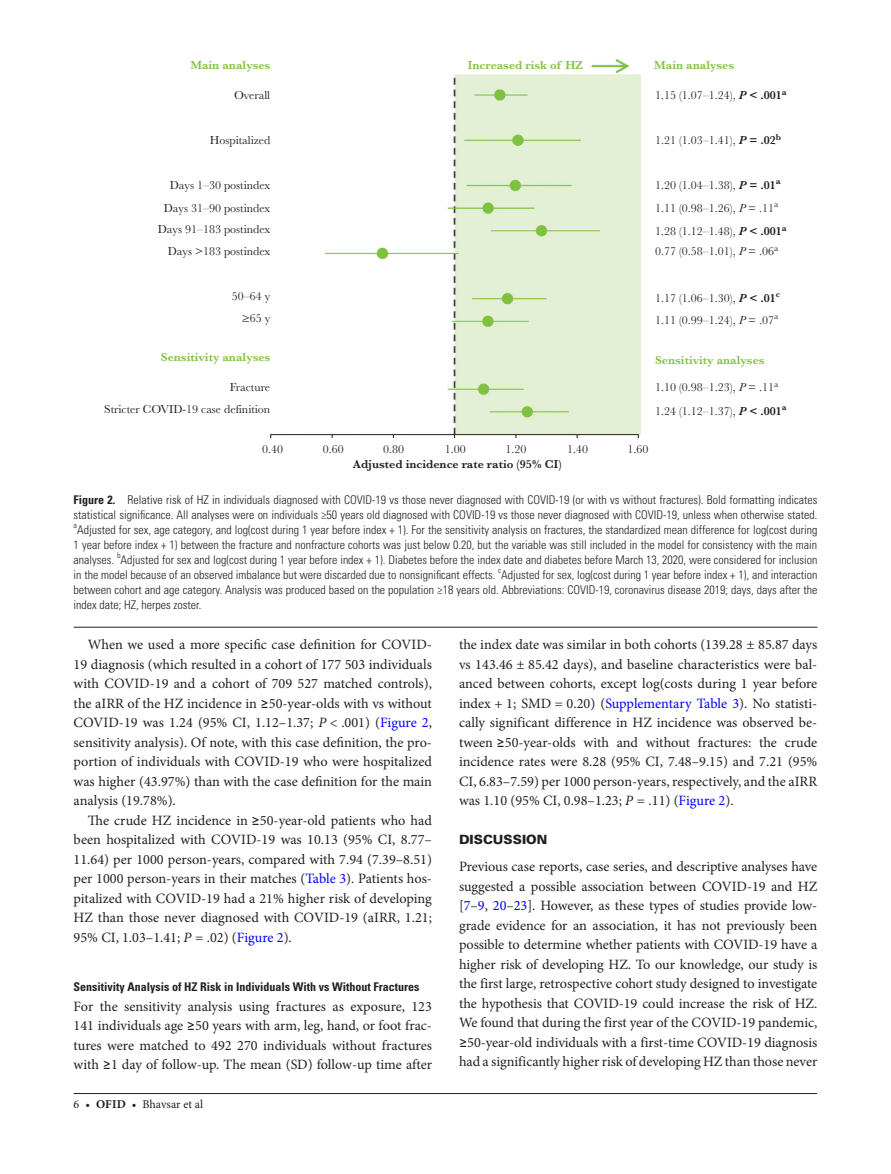
<style>
.page{position:relative;width:891px;height:1174px;background:#fff}
.page>*{position:absolute;margin:0;border:0;box-sizing:border-box;transform-origin:0 0}
.Text{font:14.25px/19.5px "Minion Pro";letter-spacing:-.005em;color:#231f20;text-align:justify}
.TextInd{font:14.25px/19.5px "Minion Pro";color:#231f20;text-align:justify}
.HeadA{font:900 12.75px "Univers LT Std";color:#231f20}
.TabBody{font:300 condensed 12px/15px "Univers LT Std";color:#231f20}
.t1{font:12px/23px "Baskerville MT Std";color:#231f20;text-align:right}
.t2{font:600 12px "Baskerville MT Std";color:#80c241}
.HeadB{font:700 condensed 12px "Univers LT Std";color:#231f20}
.t3{font:600 12px/15.5px "Baskerville MT Std";color:#231f20;text-align:center}
.t4{font:12px "Minion Pro";color:#231f20}
.TabBody-2{font:300 condensed 7.95px "Univers LT Std";color:#231f20}
.s1{font-weight:600;font-style:italic}
.s2{font-weight:600}
.s3{font-style:italic}
.s4{font-weight:400}
.s5{font-weight:700}
.s6{font-family:"Arial MT Std"}
.s7{color:#00f}
</style>
<div class="page">
<hr style="left:74px;top:1093px;width:743px;height:1px;background:#231f20">
<img style="left:270px;top:59px;width:370px;height:379px">
<hr style="left:74px;top:627px;width:743px;height:1px;background:#231f20">
<p class="t2" style="left:190px;top:59px;width:81px">Main analyses</p>
<p class="t2" style="left:468px;top:59px;width:117px">Increased risk of HZ</p>
<p class="t2" style="left:654px;top:59px;width:81px">Main analyses</p>
<p class="t1" style="left:234px;top:84px;width:38px">Overall</p>
<p class="t1" style="left:210px;top:129px;width:62px">Hospitalized</p>
<p class="t1" style="left:164px;top:173px;width:108px;text-align:center">Days 1–30 postindex<br>Days 31–90 postindex</p>
<p class="t1" style="left:158px;top:218px;width:114px;line-height:22.5px">Days 91–183 postindex<br>Days &gt;183 postindex</p>
<p class="t1" style="left:232px;top:285px;width:40px;line-height:22px">50–64 y ≥65 y</p>
<p class="t1" style="left:655px;top:84px;width:133px">1.15 (1.07–1.24), <span class="s1">P</span> <span class="s2">&lt; .001</span><sup>a</sup></p>
<p class="t1" style="left:655px;top:129px;width:128px">1.21 (1.03–1.41), <span class="s1">P</span> <span class="s2">= .02</span><sup>b</sup></p>
<p class="t1" style="left:655px;top:173px;width:127px">1.20 (1.04–1.38), <span class="s1">P</span> <span class="s2">= .01</span><sup>a</sup></p>
<p class="t1" style="left:655px;top:220px;width:133px">1.28 (1.12–1.48), <span class="s1">P</span> <span class="s2">&lt; .001</span><sup>a</sup></p>
<p class="t1" style="left:655px;top:196px;width:125px">1.11 (0.98–1.26), <span class="s3">P</span> = .11<sup>a</sup></p>
<p class="t1" style="left:655px;top:240px;width:125px">0.77 (0.58–1.01), <span class="s3">P</span> = .06<sup>a</sup></p>
<p class="t1" style="left:655px;top:286px;width:127px">1.17 (1.06–1.30), <span class="s1">P</span> <span class="s2">&lt; .01</span><sup>c</sup></p>
<p class="t1" style="left:655px;top:308px;width:125px">1.11 (0.99–1.24), <span class="s3">P</span> = .07<sup>a</sup></p>
<p class="t2" style="left:161px;top:350px;width:111px">Sensitivity analyses</p>
<p class="t2" style="left:655px;top:353px;width:111px">Sensitivity analyses</p>
<p class="t1" style="left:104px;top:376px;width:168px;line-height:21.8px">Fracture<br>Stricter COVID-19 case definition</p>
<p class="t1" style="left:262px;top:437px;width:22px">0.40</p>
<p class="t1" style="left:323px;top:437px;width:22px">0.60</p>
<p class="t1" style="left:383px;top:437px;width:22px">0.80</p>
<p class="t3" style="left:353px;top:441px;width:210px"><span class="s4">1.00<br></span>Adjusted incidence rate ratio (95% CI)</p>
<p class="t1" style="left:506px;top:437px;width:22px">1.20</p>
<p class="t1" style="left:567px;top:437px;width:22px">1.40</p>
<p class="t1" style="left:627px;top:437px;width:22px">1.60</p>
<p class="t1" style="left:655px;top:376px;width:125px">1.10 (0.98–1.23), <span class="s3">P</span> = .11<sup>a</sup></p>
<p class="t1" style="left:655px;top:399px;width:133px">1.24 (1.12–1.37), <span class="s1">P</span> <span class="s2">&lt; .001</span><sup>a</sup></p>
<p class="TabBody" style="left:74px;top:492px;width:745px"><span class="s5">Figure 2.</span> Relative risk of HZ in individuals diagnosed with COVID-19 vs those never diagnosed with COVID-19 (or with vs without fractures). Bold formatting indicates statistical significance. All analyses were on individuals ≥50 years old diagnosed with COVID-19 vs those never diagnosed with COVID-19, unless when otherwise stated.</p>
<p class="TabBody-2" style="left:74px;top:521px;width:5px">a</p>
<p class="TabBody" style="left:74px;top:522px;width:745px;text-align:justify">Adjusted for sex, age category, and log(cost during 1 year before index + 1). For the sensitivity analysis on fractures, the standardized mean difference for log(cost during 1 year before index + 1) between the fracture and nonfracture cohorts was just below 0.20, but the variable was still included in the model for consistency with the main analyses.</p>
<p class="TabBody-2" style="left:117px;top:551px;width:5px">b</p>
<p class="TabBody" style="left:74px;top:552px;width:745px;text-indent:47px">Adjusted for sex and log(cost during 1 year before index + 1). Diabetes before the index date and diabetes before March 13, 2020, were considered for inclusion in the model because of an observed imbalance but were discarded due to nonsignificant effects.</p>
<p class="TabBody-2" style="left:498px;top:566px;width:5px">c</p>
<p class="TabBody" style="left:74px;top:567px;width:745px;text-align:justify;text-indent:427px">Adjusted for sex, log(cost during 1 year before index + 1), and interaction between cohort and age category. Analysis was produced based on the population ≥18 years old. Abbreviations: COVID-19, coronavirus disease 2019; days, days after the index date; HZ, herpes zoster.</p>
<p class="TextInd" style="left:74px;top:635px;width:360px;text-indent:14px">When we used a more specific case definition for COVID-19 diagnosis (which resulted in a cohort of 177 503 individuals with COVID-19 and a cohort of 709 527 matched controls), the aIRR of the HZ incidence in <span class="s6">≥</span>50-year-olds with vs without COVID-19 was 1.24 (95% CI, 1.12–1.37; <span class="s3">P</span> &lt; .001) (<span class="s7">Figure 2</span>, sensitivity analysis). Of note, with this case definition, the pro&shy;portion of individuals with COVID-19 who were hospitalized was higher (43.97%) than with the case definition for the main analysis (19.78%).</p>
<p class="TextInd" style="left:74px;top:810px;width:360px;text-indent:14px">The crude HZ incidence in <span class="s6">≥</span>50-year-old patients who had been hospitalized with COVID-19 was 10.13 (95% CI, 8.77– 11.64) per 1000 person-years, compared with 7.94 (7.39–8.51) per 1000 person-years in their matches (<span class="s7">Table 3</span>). Patients hos&shy;pitalized with COVID-19 had a 21% higher risk of developing HZ than those never diagnosed with COVID-19 (aIRR, 1.21; 95% CI, 1.03–1.41; <span class="s3">P</span> = .02) (<span class="s7">Figure 2</span>).</p>
<p class="HeadB" style="left:74px;top:980px;width:347px">Sensitivity Analysis of HZ Risk in Individuals With vs Without Fractures</p>
<p class="Text" style="left:74px;top:996px;width:360px">For the sensitivity analysis using fractures as exposure, 123<br>141 individuals age <span class="s6">≥</span>50 years with arm, leg, hand, or foot frac&shy;tures were matched to 492 270 individuals without fractures with <span class="s6">≥</span>1 day of follow-up. The mean (SD) follow-up time after</p>
<p class="t4" style="left:74px;top:1096px;width:131px">6 • <span class="s5">OFID</span> • Bhavsar et al</p>
<p class="Text" style="left:459px;top:635px;width:360px">the index date was similar in both cohorts (139.28 ± 85.87 days vs 143.46 ± 85.42 days), and baseline characteristics were bal&shy;anced between cohorts, except log(costs during 1 year before index + 1; SMD = 0.20) (<span class="s7">Supplementary Table 3</span>). No statisti&shy;cally significant difference in HZ incidence was observed be&shy;tween <span class="s6">≥</span>50-year-olds with and without fractures: the crude incidence rates were 8.28 (95% CI, 7.48–9.15) and 7.21 (95% CI, 6.83–7.59) per 1000 person-years, respectively, and the aIRR was 1.10 (95% CI, 0.98–1.23; <span class="s3">P</span> = .11) (<span class="s7">Figure 2</span>).</p>
<p class="HeadA" style="left:459px;top:832px;width:90px">DISCUSSION</p>
<p class="Text" style="left:459px;top:857px;width:360px">Previous case reports, case series, and descriptive analyses have suggested a possible association between COVID-19 and HZ [<span class="s7">7</span>–<span class="s7">9</span>, <span class="s7">20</span>–<span class="s7">23</span>]. However, as these types of studies provide low&shy;grade evidence for an association, it has not previously been possible to determine whether patients with COVID-19 have a higher risk of developing HZ. To our knowledge, our study is the first large, retrospective cohort study designed to investigate the hypothesis that COVID-19 could increase the risk of HZ.<br>We found that during the first year of the COVID-19 pandemic, <span class="s6">≥</span>50-year-old individuals with a first-time COVID-19 diagnosis had a significantly higher risk of developing HZ than those never</p>
</div>
